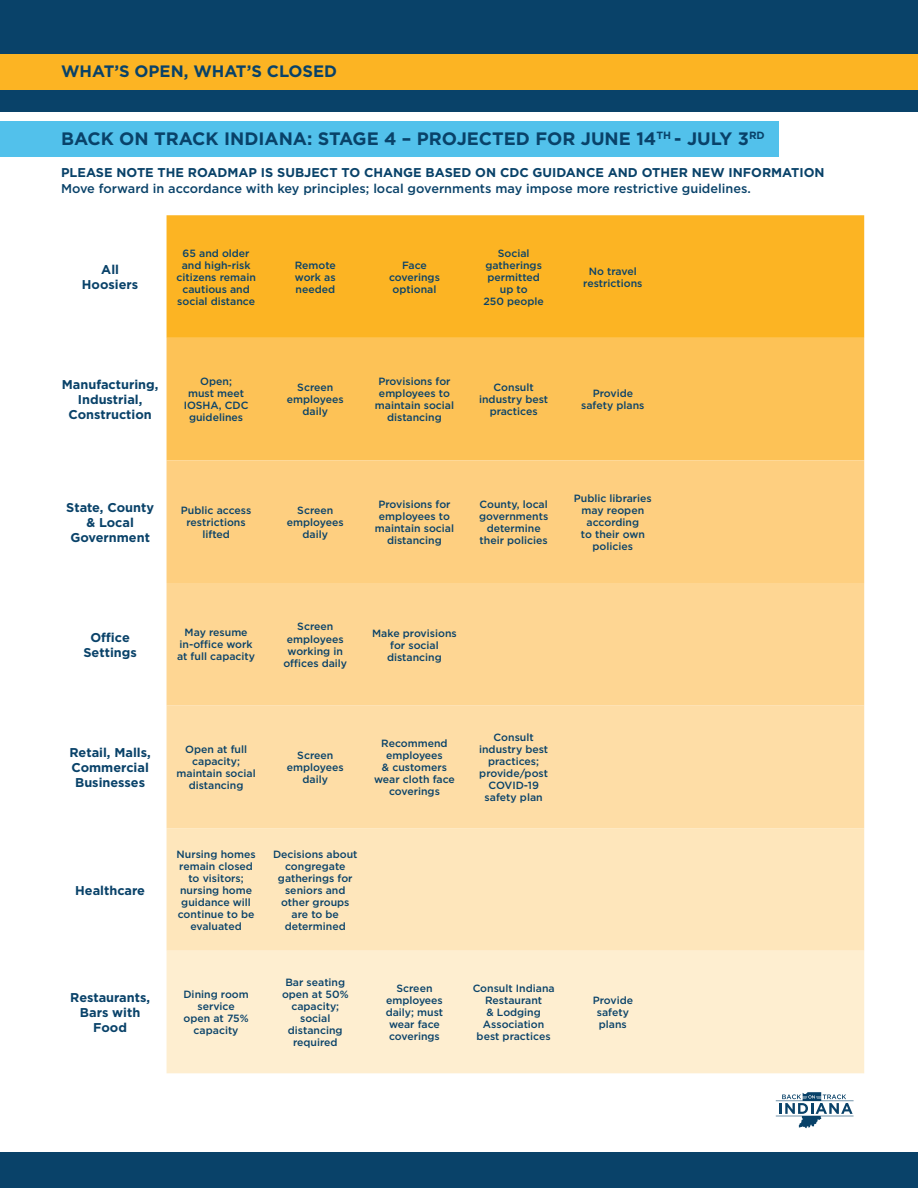
<style>
.page{position:relative;width:918px;height:1188px;background:#fff}
.page>*{position:absolute;margin:0;border:0;box-sizing:border-box;transform-origin:0 0}
.t1{font:700 18px "Gotham";color:#094269}
.t2{font:700 16.5px "Gotham";color:#094269}
.t3{font:700 12.75px/15px "Gotham";color:#094269;text-align:center}
.t4{font:500 12.75px "Gotham";color:#094269}
.t5{font:500 10.5px/12px "Gotham";color:#094269;text-align:center}
</style>
<div class="page">
<div style="left:0;top:1152px;width:918px;height:36px;background:#094269"></div>
<svg style="left:776px;top:1092px;width:78px;height:36px"></svg>
<div style="left:0;top:0;width:918px;height:111px;background:#094269"></div>
<div style="left:0;top:54px;width:918px;height:36px;background:#fcb423"></div>
<div style="left:0;top:121px;width:779px;height:36px;background:#52c1eb"></div>
<div style="left:167px;top:215px;width:697px;height:123px;background:#fcb423"></div>
<div style="left:167px;top:338px;width:697px;height:122px;background:#fdc256"></div>
<div style="left:167px;top:460px;width:697px;height:123px;background:#fecf80"></div>
<div style="left:167px;top:583px;width:697px;height:123px;background:#fed693"></div>
<div style="left:167px;top:706px;width:697px;height:122px;background:#fedda6"></div>
<div style="left:167px;top:828px;width:697px;height:123px;background:#fee6bb"></div>
<div style="left:167px;top:951px;width:697px;height:122px;background:#feeed0"></div>
<h2 class="t2" style="left:61px;top:60px;width:278px">WHAT’S OPEN, WHAT’S CLOSED</h2>
<h1 class="t1" style="left:61px;top:127px;width:705px">BACK ON TRACK INDIANA: STAGE 4 – PROJECTED FOR JUNE 14<sup>TH</sup> - JULY 3<sup>RD</sup></h1>
<p class="t3" style="left:61px;top:165px;width:765px">PLEASE NOTE THE ROADMAP IS SUBJECT TO CHANGE BASED ON CDC GUIDANCE AND OTHER NEW INFORMATION</p>
<p class="t4" style="left:61px;top:180px;width:691px">Move forward in accordance with key principles; local governments may impose more restrictive guidelines.</p>
<p class="t3" style="left:82px;top:262px;width:58px">All<br>Hoosiers</p>
<p class="t5" style="left:176px;top:247px;width:81px">65 and older and high-risk citizens remain cautious and social distance</p>
<p class="t5" style="left:295px;top:259px;width:43px;text-align:justify">Remote work as needed</p>
<p class="t5" style="left:389px;top:259px;width:52px">Face coverings optional</p>
<p class="t5" style="left:484px;top:247px;width:62px">Social gatherings permitted up to<br>250 people</p>
<p class="t5" style="left:583px;top:265px;width:61px">No travel restrictions</p>
<p class="t3" style="left:62px;top:377px;width:98px">Manufacturing,<br>Industrial,<br>Construction</p>
<p class="t5" style="left:184px;top:375px;width:66px">Open;<br>must meet<br>IOSHA, CDC guidelines</p>
<p class="t5" style="left:287px;top:381px;width:58px">Screen employees daily</p>
<p class="t5" style="left:375px;top:375px;width:81px">Provisions for employees to maintain social distancing</p>
<p class="t5" style="left:479px;top:382px;width:71px">Consult industry best practices</p>
<p class="t5" style="left:581px;top:388px;width:65px">Provide safety plans</p>
<p class="t3" style="left:66px;top:500px;width:89px">State, County &amp; Local<br>Government</p>
<p class="t5" style="left:181px;top:504px;width:72px">Public access restrictions lifted</p>
<p class="t5" style="left:287px;top:504px;width:58px">Screen employees daily</p>
<p class="t5" style="left:375px;top:498px;width:81px">Provisions for employees to maintain social distancing</p>
<p class="t5" style="left:479px;top:498px;width:71px">County, local governments determine their policies</p>
<p class="t5" style="left:574px;top:492px;width:79px">Public libraries may reopen according<br>to their own policies</p>
<p class="t3" style="left:83px;top:630px;width:55px">Office<br>Settings</p>
<p class="t5" style="left:177px;top:627px;width:80px">May resume in-office work at full capacity</p>
<p class="t5" style="left:283px;top:621px;width:65px">Screen employees working in offices daily</p>
<p class="t5" style="left:372px;top:627px;width:86px">Make provisions for social distancing</p>
<p class="t3" style="left:70px;top:745px;width:83px;text-align:left">Retail, Malls,<br>Commercial<br>Businesses</p>
<p class="t5" style="left:177px;top:743px;width:81px">Open at full capacity; maintain social distancing</p>
<p class="t5" style="left:287px;top:749px;width:58px">Screen employees daily</p>
<p class="t5" style="left:374px;top:737px;width:82px">Recommend employees<br>&amp; customers wear cloth face coverings</p>
<p class="t5" style="left:479px;top:731px;width:71px">Consult industry best practices; provide/post<br>COVID-19 safety plan</p>
<p class="t3" style="left:75px;top:882px;width:71px">Healthcare</p>
<p class="t5" style="left:177px;top:848px;width:81px">Nursing homes remain closed to visitors; nursing home guidance will continue to be evaluated</p>
<p class="t5" style="left:273px;top:848px;width:86px">Decisions about congregate gatherings for seniors and other groups are to be determined</p>
<p class="t3" style="left:70px;top:990px;width:81px">Restaurants,<br>Bars with<br>Food</p>
<p class="t5" style="left:183px;top:988px;width:67px">Dining room service open at 75% capacity</p>
<p class="t5" style="left:282px;top:976px;width:68px">Bar seating open at 50% capacity; social distancing required</p>
<p class="t5" style="left:386px;top:982px;width:59px">Screen employees daily; must wear face coverings</p>
<p class="t5" style="left:473px;top:982px;width:84px">Consult Indiana<br>Restaurant<br>&amp; Lodging<br>Association best practices</p>
<p class="t5" style="left:593px;top:994px;width:42px">Provide safety plans</p>
</div>
